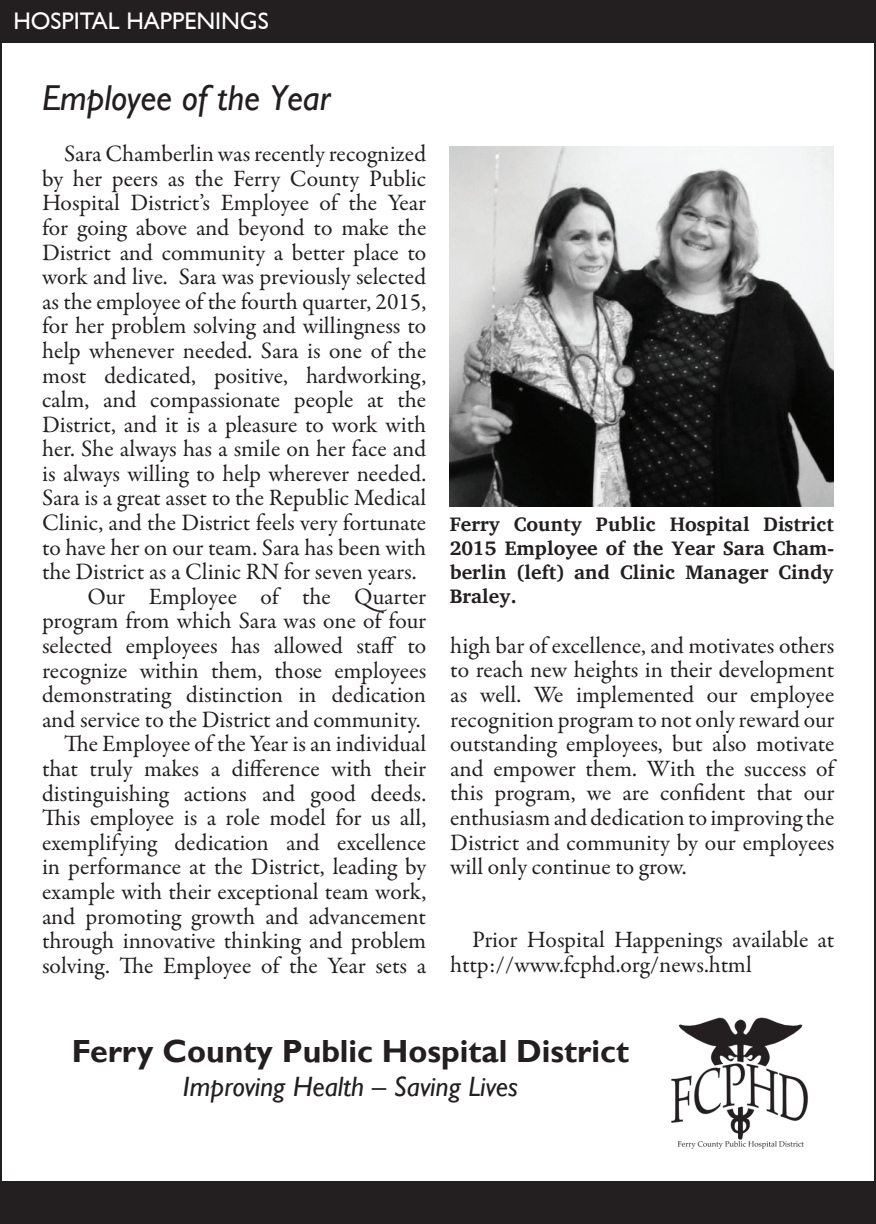
<style>
.page{position:relative;width:876px;height:1224px;background:#fff}
.page>*{position:absolute;margin:0;border:0;box-sizing:border-box;transform-origin:0 0}
.t1{font:italic 36px "Gill Sans";letter-spacing:-.005em;color:#231f20}
.t2{font:700 32px "Gill Sans";color:#231f20}
.t3{font:italic 28px "Gill Sans";color:#231f20}
.t4{font:24px "Gill Sans";color:#fff}
.t5{font:23.6px/24.6px "Garamond Premr Pro";color:#231f20;text-align:justify}
.t6{font:700 20px/24px "Charis SIL";color:#231f20;text-align:justify}
</style>
<div class="page">
<div style="left:0;top:0;width:876px;height:42px;background:#231f20"></div>
<img style="left:671px;top:1017px;width:137px;height:132px">
<div style="left:0;top:1182px;width:876px;height:42px;background:#231f20"></div>
<img style="left:449px;top:146px;width:384px;height:361px">
<p class="t4" style="left:13px;top:7px;width:257px">HOSPITAL HAPPENINGS</p>
<h1 class="t1" style="left:42px;top:77px;width:290px">Employee of the Year</h1>
<p class="t5" style="left:64px;top:142px;width:364px">Sara Chamberlin was recently recognized</p>
<p class="t5" style="left:42px;top:167px;width:385px">by her peers as the Ferry County Public</p>
<p class="t5" style="left:42px;top:191px;width:385px">Hospital District’s Employee of the Year</p>
<p class="t5" style="left:42px;top:216px;width:386px">for going above and beyond to make the</p>
<p class="t5" style="left:42px;top:240px;width:385px">District and community a better place to</p>
<p class="t5" style="left:42px;top:265px;width:386px">work and live. Sara was previously selected</p>
<p class="t5" style="left:42px;top:290px;width:386px">as the employee of the fourth quarter, 2015,</p>
<p class="t5" style="left:42px;top:314px;width:385px">for her problem solving and willingness to</p>
<p class="t5" style="left:42px;top:339px;width:386px">help whenever needed. Sara is one of the</p>
<p class="t5" style="left:42px;top:363px;width:385px">most dedicated, positive, hardworking,</p>
<p class="t5" style="left:42px;top:388px;width:386px">calm, and compassionate people at the</p>
<p class="t5" style="left:42px;top:413px;width:385px">District, and it is a pleasure to work with</p>
<p class="t5" style="left:42px;top:437px;width:385px">her. She always has a smile on her face and</p>
<p class="t5" style="left:42px;top:462px;width:385px">is always willing to help wherever needed.</p>
<p class="t5" style="left:42px;top:486px;width:386px">Sara is a great asset to the Republic Medical</p>
<p class="t5" style="left:42px;top:511px;width:385px">Clinic, and the District feels very fortunate</p>
<p class="t5" style="left:42px;top:535px;width:385px">to have her on our team. Sara has been with</p>
<p class="t5" style="left:42px;top:560px;width:376px">the District as a Clinic RN for seven years.</p>
<p class="t5" style="left:87px;top:585px;width:340px">Our Employee of the Quarter</p>
<p class="t5" style="left:42px;top:609px;width:386px">program from which Sara was one of four</p>
<p class="t5" style="left:42px;top:634px;width:385px">selected employees has allowed staff to</p>
<p class="t5" style="left:42px;top:658px;width:386px">recognize within them, those employees</p>
<p class="t5" style="left:42px;top:683px;width:385px">demonstrating distinction in dedication</p>
<p class="t5" style="left:42px;top:708px;width:380px">and service to the District and community.</p>
<p class="t5" style="left:64px;top:732px;width:364px">The Employee of the Year is an individual</p>
<p class="t5" style="left:42px;top:757px;width:386px">that truly makes a difference with their</p>
<p class="t5" style="left:42px;top:781px;width:385px">distinguishing actions and good deeds.</p>
<p class="t5" style="left:42px;top:806px;width:385px">This employee is a role model for us all,</p>
<p class="t5" style="left:42px;top:831px;width:385px">exemplifying dedication and excellence</p>
<p class="t5" style="left:42px;top:855px;width:385px">in performance at the District, leading by</p>
<p class="t5" style="left:42px;top:880px;width:385px">example with their exceptional team work,</p>
<p class="t5" style="left:42px;top:904px;width:385px">and promoting growth and advancement</p>
<p class="t5" style="left:42px;top:929px;width:385px">through innovative thinking and problem</p>
<p class="t5" style="left:42px;top:954px;width:386px">solving. The Employee of the Year sets a</p>
<p class="t6" style="left:449px;top:512px;width:386px">Ferry County Public Hospital District 2015 Employee of the Year Sara Cham&shy;berlin (left) and Clinic Manager Cindy Braley.</p>
<p class="t5" style="left:450px;top:634px;width:386px">high bar of excellence, and motivates others to reach new heights in their development as well. We implemented our employee recognition program to not only reward our outstanding employees, but also motivate and empower them. With the success of this program, we are confident that our enthusiasm and dedication to improving the District and community by our employees will only continue to grow.</p>
<p class="t5" style="left:450px;top:928px;width:385px;text-indent:22px">Prior Hospital Happenings available at http://www.fcphd.org/news.html</p>
<h2 class="t2" style="left:72px;top:1032px;width:559px">Ferry County Public Hospital District</h2>
<p class="t3" style="left:183px;top:1070px;width:336px">Improving Health – Saving Lives</p>
</div>
